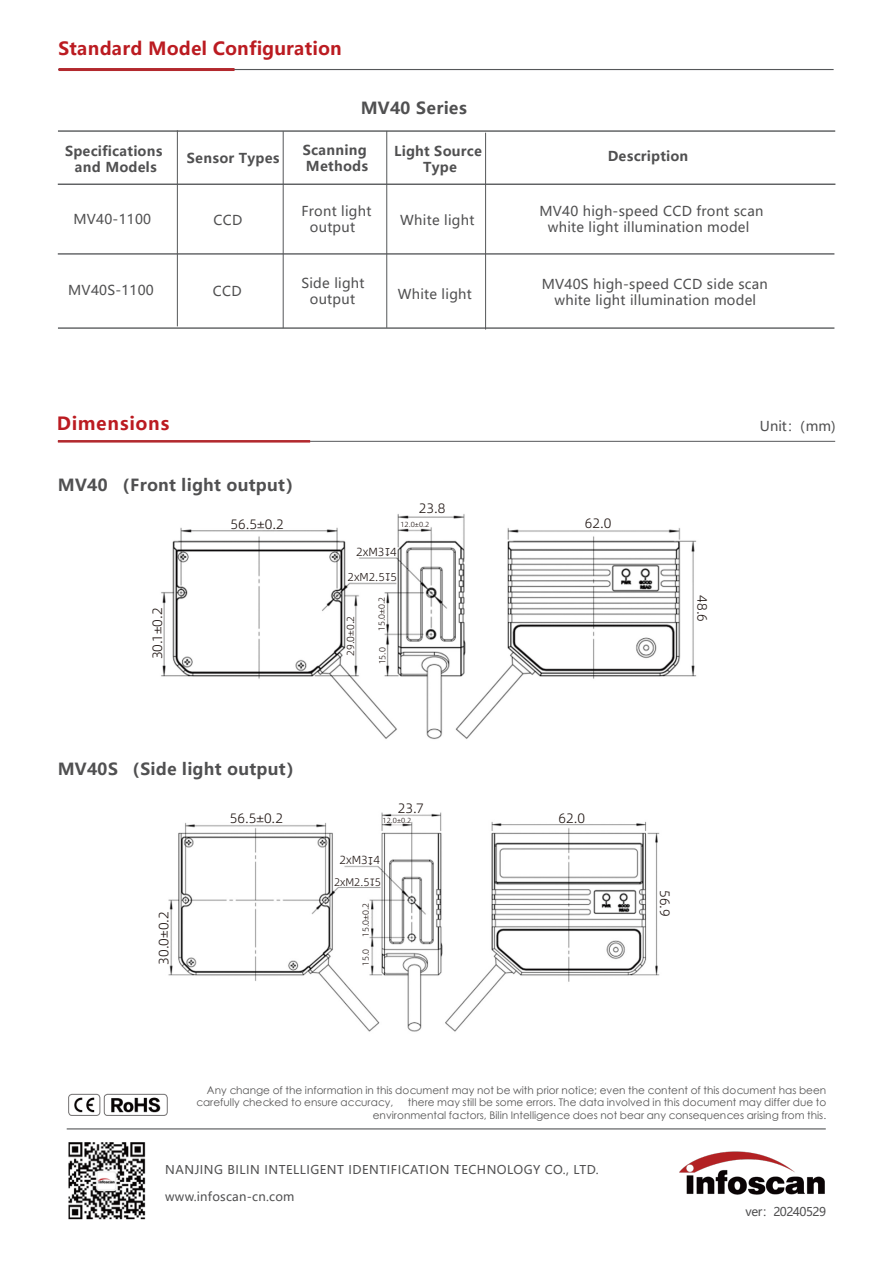
<style>
.page{position:relative;width:893px;height:1263px;background:#fff}
.page>*{position:absolute;margin:0;border:0;box-sizing:border-box;transform-origin:0 0}
.t1{font:700 18px "Microsoft Ya Hei";letter-spacing:.01em;color:#bb1b21}
.t2{font:700 18px "Microsoft Ya Hei";letter-spacing:.04em;color:#bb1b21}
.t3{font:700 16.5px "Microsoft Ya Hei";letter-spacing:.02em;color:#505051}
.t4{font:13.65px "Alibaba Pu Hui Ti 2 45 Light";color:#221815}
.t5{font:13.5px/16.2px "Microsoft Ya Hei";letter-spacing:.02em;color:#505051;text-align:center}
.t6{font:700 13.5px/16.2px "Microsoft Ya Hei";letter-spacing:.02em;color:#505051;text-align:center}
.t7{font:12px "Microsoft Ya Hei";letter-spacing:.04em;color:#505051}
.t8{font:12px "Microsoft Ya Hei";letter-spacing:.02em;color:#505051}
.t9{font:12px "Microsoft Ya Hei";letter-spacing:-.04em;color:#505051}
.t10{font:11.7px "Alibaba Pu Hui Ti 2 45 Light";color:#221815}
.t11{font:11.55px "Alibaba Pu Hui Ti 2 45 Light";color:#221815}
.t12{font:10.95px "Alibaba Pu Hui Ti 2 45 Light";color:#221815}
.t13{font:10.5px/12.6px "ST Xihei";color:#585757}
.t14{font:10.2px "Alibaba Pu Hui Ti 2 45 Light";color:#221815}
.t15{font:8.7px "Alibaba Pu Hui Ti 2 45 Light";color:#221815}
.t16{font:7.35px "Alibaba Pu Hui Ti 2 45 Light";color:#221815}
</style>
<div class="page">
<img style="left:161px;top:514px;width:536px;height:226px">
<hr style="left:58px;top:441px;width:777px;height:1px;background:#555759">
<hr style="left:58px;top:440px;width:252px;height:3px;background:#b3292e">
<img style="left:679px;top:1151px;width:146px;height:44px">
<hr style="left:67px;top:1128px;width:759px;height:1px;background:#555759">
<img style="left:68px;top:1142px;width:78px;height:78px">
<img style="left:68px;top:1093px;width:100px;height:23px">
<hr style="left:58px;top:184px;width:777px;height:1px;background:#555759">
<hr style="left:58px;top:130px;width:777px;height:2px;background:#555759">
<hr style="left:58px;top:327px;width:776px;height:2px;background:#555759">
<hr style="left:58px;top:253px;width:776px;height:2px;background:#555759">
<hr style="left:283px;top:131px;width:1px;height:197px;background:#555759">
<hr style="left:177px;top:130px;width:1px;height:196px;background:#555759">
<hr style="left:59px;top:69px;width:775px;height:1px;background:#555759">
<hr style="left:59px;top:68px;width:176px;height:3px;background:#b3292e">
<hr style="left:386px;top:131px;width:1px;height:197px;background:#555759">
<hr style="left:485px;top:133px;width:1px;height:197px;background:#555759">
<img style="left:168px;top:812px;width:492px;height:220px">
<h1 class="t1" style="left:59px;top:36px;width:285px">Standard Model Configuration</h1>
<h2 class="t3" style="left:361px;top:97px;width:108px">MV40 Series</h2>
<p class="t6" style="left:65px;top:143px;width:99px">Specifications and Models</p>
<p class="t6" style="left:187px;top:150px;width:94px">Sensor Types</p>
<p class="t6" style="left:303px;top:141px;width:67px;text-align:left">Scanning<br>Methods</p>
<p class="t6" style="left:394px;top:142px;width:89px">Light Source<br>Type</p>
<p class="t6" style="left:608px;top:148px;width:82px">Description</p>
<p class="t5" style="left:73px;top:211px;width:79px">MV40-1100</p>
<p class="t5" style="left:539px;top:202px;width:226px">MV40 high-speed CCD front scan white light illumination model</p>
<p class="t5" style="left:301px;top:203px;width:71px">Front light output</p>
<p class="t5" style="left:400px;top:212px;width:76px">White light</p>
<p class="t5" style="left:213px;top:211px;width:30px">CCD</p>
<p class="t5" style="left:68px;top:281px;width:87px">MV40S-1100</p>
<p class="t5" style="left:213px;top:283px;width:30px">CCD</p>
<p class="t5" style="left:301px;top:274px;width:65px">Side light output</p>
<p class="t5" style="left:398px;top:285px;width:76px">White light</p>
<p class="t5" style="left:542px;top:276px;width:228px">MV40S high-speed CCD side scan white light illumination model</p>
<h1 class="t2" style="left:57px;top:411px;width:114px">Dimensions</h1>
<p class="t5" style="left:760px;top:418px;width:77px">Unit：（mm)</p>
<h2 class="t3" style="left:58px;top:473px;width:246px">MV40 （Front light output）</h2>
<h3 class="t4" style="left:231px;top:514px;width:55px">56.5±0.2</h3>
<h3 class="t4" style="left:419px;top:498px;width:28px">23.8</h3>
<p class="t16" style="left:401px;top:519px;width:30px">12.0±0.2</p>
<h3 class="t4" style="left:585px;top:512px;width:28px">62.0</h3>
<p class="t10" style="left:356px;top:543px;width:42px">2xM3 4↧</p>
<p class="t11" style="left:348px;top:569px;width:51px">2xM2.5 5↧</p>
<p class="t15" style="left:375px;top:631px;width:36px;rotate:-90deg">15.0±0.2</p>
<h3 class="t4" style="left:147px;top:659px;width:53px;rotate:-90deg">30.1±0.2</h3>
<p class="t14" style="left:343px;top:656px;width:41px;rotate:-90deg">29.0±0.2</p>
<p class="t15" style="left:376px;top:664px;width:19px;rotate:-90deg">15.0</p>
<h2 class="t3" style="left:58px;top:757px;width:246px">MV40S （Side light output）</h2>
<h3 class="t4" style="left:153px;top:965px;width:55px;rotate:-90deg">30.0±0.2</h3>
<h3 class="t4" style="left:230px;top:807px;width:55px">56.5±0.2</h3>
<h3 class="t4" style="left:398px;top:798px;width:28px">23.7</h3>
<p class="t16" style="left:383px;top:815px;width:30px">12.0±0.2</p>
<p class="t10" style="left:339px;top:852px;width:42px">2xM3 4↧</p>
<p class="t12" style="left:334px;top:874px;width:49px">2xM2.5 5↧</p>
<p class="t15" style="left:359px;top:937px;width:36px;rotate:-90deg">15.0±0.2</p>
<p class="t15" style="left:359px;top:966px;width:19px;rotate:-90deg">15.0</p>
<h3 class="t4" style="left:558px;top:807px;width:28px">62.0</h3>
<h3 class="t4" style="left:713px;top:595px;width:28px;rotate:90deg">48.6</h3>
<h3 class="t4" style="left:675px;top:890px;width:28px;rotate:90deg">56.9</h3>
<p class="t13" style="left:196px;top:1083px;width:631px;text-indent:11px">Any change of the information in this document may not be with prior notice; even the content of this document has been carefully checked to ensure accuracy,</p>
<p class="t13" style="left:373px;top:1096px;width:455px;text-align:right">there may still be some errors. The data involved in this document may differ due to environmental factors, Bilin Intelligence does not bear any consequences arising from this.</p>
<p class="t7" style="left:165px;top:1161px;width:435px">NANJING BILIN INTELLIGENT IDENTIFICATION TECHNOLOGY CO., LTD.</p>
<p class="t8" style="left:165px;top:1188px;width:131px">www.infoscan-cn.com</p>
<p class="t9" style="left:746px;top:1203px;width:82px">ver：20240529</p>
</div>
